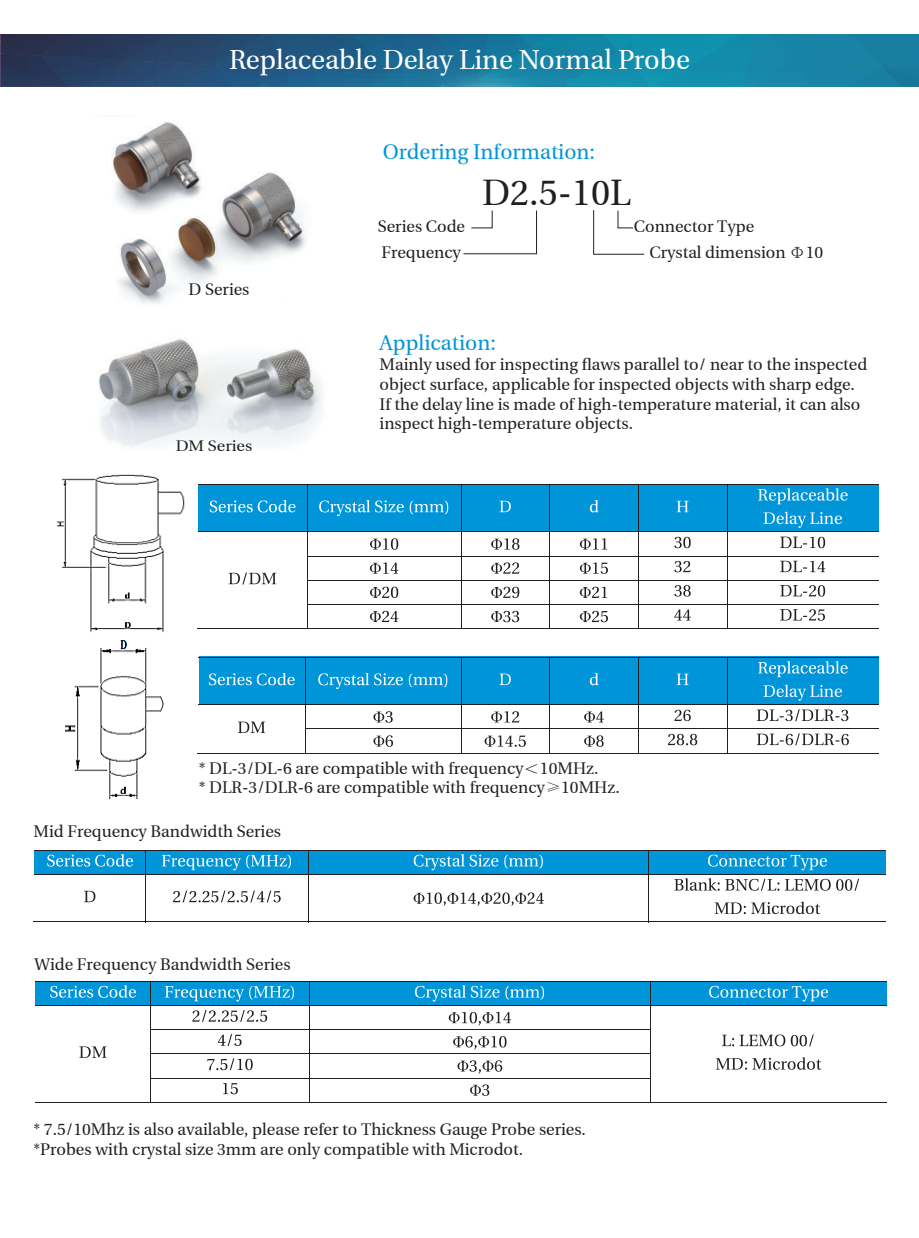
<style>
.page{position:relative;width:919px;height:1238px;background:#fff}
.page>*{position:absolute;margin:0;border:0;box-sizing:border-box;transform-origin:0 0}
.t1{font:36px "Heuristica";color:#231f20}
.t2{font:27px "Heuristica";color:#fff}
.t3{font:21px "Heuristica";color:#0095d9}
.t4{font:16.5px/19.8px "Heuristica";color:#231f20}
.t5{font:15px "Heuristica";color:#231f20;scale:1.1 1}
.s1{font-family:"Adobe Song Std";font-weight:300}
</style>
<div class="page">
<div style="left:198px;top:484px;width:680px;height:47px;background:#0095d9"></div>
<div style="left:198px;top:656px;width:680px;height:48px;background:#0095d9"></div>
<img style="left:112px;top:121px;width:195px;height:182px">
<svg style="left:463px;top:210px;width:74px;height:45px"></svg>
<svg style="left:593px;top:210px;width:52px;height:45px"></svg>
<img style="left:99px;top:339px;width:224px;height:108px">
<img style="left:65px;top:640px;width:134px;height:160px">
<img style="left:56px;top:474px;width:142px;height:158px">
<div style="left:34px;top:849px;width:850px;height:25px;background:#0095d9"></div>
<svg style="left:47px;top:854px;width:86px;height:12px"></svg>
<svg style="left:162px;top:855px;width:129px;height:15px"></svg>
<svg style="left:413px;top:854px;width:130px;height:16px"></svg>
<svg style="left:707px;top:854px;width:119px;height:16px"></svg>
<hr style="left:35px;top:849px;width:850px;height:1px;background:#231f20">
<svg style="left:145px;top:850px;width:1px;height:24px"></svg>
<svg style="left:308px;top:850px;width:1px;height:24px"></svg>
<svg style="left:648px;top:850px;width:1px;height:24px"></svg>
<svg style="left:84px;top:890px;width:197px;height:12px"></svg>
<svg style="left:413px;top:892px;width:131px;height:14px"></svg>
<svg style="left:674px;top:878px;width:185px;height:12px"></svg>
<svg style="left:714px;top:901px;width:106px;height:13px"></svg>
<hr style="left:35px;top:874px;width:850px;height:1px;background:#231f20">
<hr style="left:33px;top:921px;width:112px;height:1px;background:#231f20">
<hr style="left:145px;top:874px;width:1px;height:48px;background:#231f20">
<hr style="left:146px;top:921px;width:162px;height:1px;background:#231f20">
<hr style="left:308px;top:874px;width:1px;height:48px;background:#231f20">
<hr style="left:309px;top:921px;width:339px;height:1px;background:#231f20">
<hr style="left:648px;top:874px;width:1px;height:48px;background:#231f20">
<hr style="left:649px;top:921px;width:236px;height:1px;background:#231f20">
<div style="left:36px;top:980px;width:850px;height:25px;background:#0095d9"></div>
<svg style="left:50px;top:985px;width:86px;height:12px"></svg>
<svg style="left:165px;top:986px;width:129px;height:15px"></svg>
<svg style="left:415px;top:985px;width:129px;height:16px"></svg>
<svg style="left:709px;top:985px;width:119px;height:16px"></svg>
<hr style="left:36px;top:980px;width:850px;height:1px;background:#231f20">
<svg style="left:79px;top:1046px;width:28px;height:11px"></svg>
<svg style="left:192px;top:1010px;width:75px;height:11px"></svg>
<svg style="left:448px;top:1011px;width:63px;height:14px"></svg>
<svg style="left:722px;top:1034px;width:91px;height:12px"></svg>
<svg style="left:716px;top:1057px;width:105px;height:12px"></svg>
<hr style="left:36px;top:1005px;width:850px;height:1px;background:#231f20">
<svg style="left:218px;top:1034px;width:23px;height:11px"></svg>
<svg style="left:453px;top:1036px;width:53px;height:13px"></svg>
<hr style="left:150px;top:1029px;width:500px;height:1px;background:#231f20">
<svg style="left:207px;top:1058px;width:46px;height:12px"></svg>
<svg style="left:457px;top:1060px;width:45px;height:13px"></svg>
<hr style="left:150px;top:1053px;width:500px;height:1px;background:#231f20">
<svg style="left:223px;top:1083px;width:15px;height:11px"></svg>
<svg style="left:470px;top:1084px;width:19px;height:11px"></svg>
<hr style="left:150px;top:1077px;width:500px;height:1px;background:#231f20">
<hr style="left:36px;top:1101px;width:114px;height:1px;background:#231f20">
<svg style="left:150px;top:981px;width:1px;height:121px"></svg>
<hr style="left:151px;top:1101px;width:158px;height:1px;background:#231f20">
<svg style="left:309px;top:981px;width:1px;height:121px"></svg>
<hr style="left:310px;top:1101px;width:339px;height:1px;background:#231f20">
<hr style="left:650px;top:1101px;width:236px;height:1px;background:#231f20">
<svg style="left:210px;top:500px;width:85px;height:12px"></svg>
<svg style="left:319px;top:500px;width:129px;height:16px"></svg>
<svg style="left:499px;top:501px;width:12px;height:11px"></svg>
<svg style="left:590px;top:500px;width:8px;height:12px"></svg>
<svg style="left:676px;top:501px;width:12px;height:11px"></svg>
<svg style="left:758px;top:488px;width:89px;height:16px"></svg>
<svg style="left:763px;top:511px;width:78px;height:17px"></svg>
<hr style="left:198px;top:484px;width:680px;height:1px;background:#231f20">
<hr style="left:307px;top:484px;width:1px;height:47px;background:#231f20">
<hr style="left:460px;top:484px;width:1px;height:47px;background:#231f20">
<hr style="left:549px;top:484px;width:1px;height:47px;background:#231f20">
<hr style="left:638px;top:484px;width:1px;height:47px;background:#231f20">
<hr style="left:726px;top:484px;width:1px;height:47px;background:#231f20">
<svg style="left:228px;top:572px;width:48px;height:12px"></svg>
<svg style="left:370px;top:538px;width:28px;height:11px"></svg>
<svg style="left:491px;top:538px;width:28px;height:11px"></svg>
<svg style="left:579px;top:538px;width:27px;height:11px"></svg>
<svg style="left:674px;top:536px;width:16px;height:12px"></svg>
<svg style="left:780px;top:536px;width:45px;height:12px"></svg>
<hr style="left:198px;top:531px;width:680px;height:1px;background:#231f20">
<svg style="left:370px;top:562px;width:28px;height:11px"></svg>
<svg style="left:491px;top:562px;width:28px;height:11px"></svg>
<svg style="left:579px;top:562px;width:29px;height:12px"></svg>
<svg style="left:674px;top:561px;width:16px;height:11px"></svg>
<svg style="left:780px;top:560px;width:45px;height:12px"></svg>
<hr style="left:307px;top:555px;width:571px;height:1px;background:#231f20">
<svg style="left:370px;top:586px;width:28px;height:12px"></svg>
<svg style="left:491px;top:586px;width:28px;height:12px"></svg>
<svg style="left:579px;top:586px;width:28px;height:12px"></svg>
<svg style="left:674px;top:585px;width:16px;height:11px"></svg>
<svg style="left:780px;top:585px;width:45px;height:11px"></svg>
<hr style="left:307px;top:579px;width:571px;height:1px;background:#231f20">
<svg style="left:370px;top:610px;width:28px;height:12px"></svg>
<svg style="left:491px;top:610px;width:28px;height:12px"></svg>
<svg style="left:579px;top:610px;width:29px;height:12px"></svg>
<svg style="left:674px;top:609px;width:16px;height:11px"></svg>
<svg style="left:780px;top:609px;width:45px;height:11px"></svg>
<hr style="left:307px;top:604px;width:571px;height:1px;background:#231f20">
<hr style="left:198px;top:628px;width:109px;height:1px;background:#231f20">
<svg style="left:307px;top:532px;width:1px;height:96px"></svg>
<hr style="left:307px;top:628px;width:153px;height:1px;background:#231f20">
<hr style="left:461px;top:628px;width:88px;height:1px;background:#231f20">
<svg style="left:549px;top:532px;width:1px;height:97px"></svg>
<hr style="left:550px;top:628px;width:88px;height:1px;background:#231f20">
<svg style="left:638px;top:532px;width:1px;height:96px"></svg>
<hr style="left:638px;top:628px;width:88px;height:1px;background:#231f20">
<hr style="left:727px;top:628px;width:151px;height:1px;background:#231f20">
<svg style="left:209px;top:673px;width:85px;height:12px"></svg>
<svg style="left:318px;top:673px;width:129px;height:16px"></svg>
<svg style="left:499px;top:673px;width:12px;height:12px"></svg>
<svg style="left:590px;top:673px;width:8px;height:12px"></svg>
<hr style="left:198px;top:656px;width:680px;height:1px;background:#231f20">
<hr style="left:305px;top:657px;width:1px;height:47px;background:#231f20">
<hr style="left:460px;top:657px;width:1px;height:47px;background:#231f20">
<hr style="left:549px;top:657px;width:1px;height:47px;background:#231f20">
<hr style="left:638px;top:657px;width:1px;height:47px;background:#231f20">
<hr style="left:726px;top:657px;width:1px;height:47px;background:#231f20">
<svg style="left:238px;top:721px;width:27px;height:12px"></svg>
<svg style="left:373px;top:711px;width:19px;height:11px"></svg>
<svg style="left:491px;top:711px;width:28px;height:11px"></svg>
<svg style="left:584px;top:711px;width:19px;height:11px"></svg>
<hr style="left:198px;top:704px;width:680px;height:1px;background:#231f20">
<svg style="left:373px;top:735px;width:20px;height:11px"></svg>
<svg style="left:484px;top:735px;width:42px;height:11px"></svg>
<svg style="left:584px;top:735px;width:19px;height:11px"></svg>
<hr style="left:305px;top:728px;width:573px;height:1px;background:#231f20">
<hr style="left:198px;top:752px;width:107px;height:1px;background:#231f20">
<svg style="left:305px;top:705px;width:1px;height:48px"></svg>
<hr style="left:306px;top:752px;width:154px;height:1px;background:#231f20">
<hr style="left:461px;top:752px;width:88px;height:1px;background:#231f20">
<svg style="left:549px;top:705px;width:1px;height:48px"></svg>
<hr style="left:550px;top:752px;width:88px;height:1px;background:#231f20">
<svg style="left:638px;top:705px;width:1px;height:47px"></svg>
<hr style="left:638px;top:752px;width:88px;height:1px;background:#231f20">
<svg style="left:667px;top:661px;width:181px;height:92px"></svg>
<hr style="left:727px;top:752px;width:151px;height:1px;background:#231f20">
<svg style="left:758px;top:34px;width:160px;height:53px;background:#1881a4"></svg>
<svg style="left:0;top:34px;width:758px;height:53px;background:#1d6689"></svg>
<h2 class="t2" style="left:229px;top:45px;width:462px">Replaceable Delay Line Normal Probe</h2>
<h2 class="t2" style="left:230px;top:55px;width:462px">Replaceable Delay Line Normal Probe</h2>
<p class="t4" style="left:188px;top:280px;width:62px">D Series</p>
<p class="t5" style="left:176px;top:437px;width:71px">DM Series</p>
<p class="t3" style="left:383px;top:140px;width:214px">Ordering Information:</p>
<h1 class="t1" style="left:482px;top:173px;width:150px">D2.5-10L</h1>
<p class="t4" style="left:378px;top:214px;width:89px;line-height:25.7px">Series Code<br>Frequency</p>
<p class="t4" style="left:649px;top:214px;width:175px;line-height:25.7px;text-indent:-16px">Connector Type<br>Crystal dimension <span class="s1">Φ</span>10</p>
<p class="t3" style="left:379px;top:331px;width:118px">Application:</p>
<p class="t4" style="left:379px;top:355px;width:489px">Mainly used for inspecting flaws parallel to/ near to the inspected object surface, applicable for inspected objects with sharp edge.<br>If the delay line is made of high-temperature material, it can also inspect high-temperature objects.</p>
<p class="t4" style="left:199px;top:758px;width:422px">* DL-3/DL-6 are compatible with frequency<span class="s1">＜</span>10MHz.<br>* DLR-3/DLR-6 are compatible with frequency<span class="s1">≥</span>10MHz.</p>
<p class="t4" style="left:33px;top:821px;width:249px">Mid Frequency Bandwidth Series</p>
<p class="t4" style="left:35px;top:955px;width:257px">Wide Frequency Bandwidth Series</p>
<p class="t4" style="left:33px;top:1120px;width:554px">* 7.5/10Mhz is also available, please refer to Thickness Gauge Probe series. *Probes with crystal size 3mm are only compatible with Microdot.</p>
</div>
